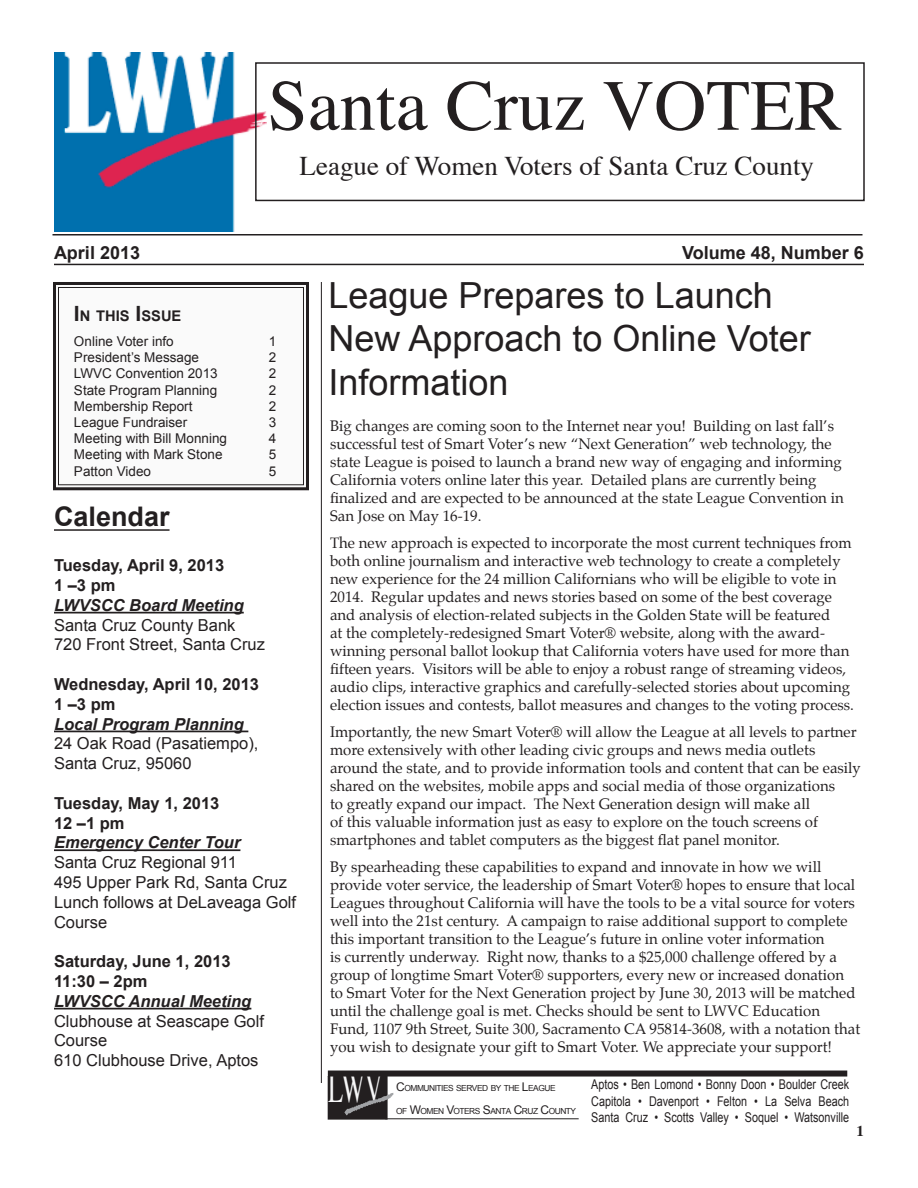
<style>
.page{position:relative;width:918px;height:1188px;background:#fff}
.page>*{position:absolute;margin:0;border:0;box-sizing:border-box;transform-origin:0 0}
.t1{font:72px "Times";color:#231f20}
.t2{font:43.2px "Times";color:#f7f7f8;scale:.57 1}
.Article_Head{font:36px/43.2px "Arial";color:#231f20}
.t3{font:27px "Times";color:#231f20}
.Article_Sub_underlin{font:700 27px "Arial";color:#231f20}
.t4{font:700 18px "Arial";color:#231f20}
.Continued_From_2{font:16.5px/19.8px "Arial";color:#231f20}
.Continued_From_2-2{font:700 16.5px "Arial";color:#231f20}
.Continued_From_2-3{font:italic 700 16.5px "Arial";color:#231f20}
.Body_Text{font:15px/18px "Palatino";color:#231f20}
.Continued_From_2-4{font:15px/18px "Palatino";color:#231f20}
.Body_in_Box{font:700 14.7px "Arial";color:#231f20}
.Body_in_Box-2{font:13.5px "Arial";color:#231f20}
.Body_in_Box-3{font:13.5px/16.5px "Arial";color:#231f20;text-align:justify;scale:.8 1}
.Subhead_Caps{font:8.4px "Arial";letter-spacing:-.055em;color:#231f20}
.s1{font-size:21px}
.s2{font-size:12px}
</style>
<div class="page">
<hr style="left:52px;top:234px;width:810px;height:2px;background:#231f20">
<div style="left:328px;top:1077px;width:59px;height:42px;background:#231f20"></div>
<svg style="left:344px;top:1093px;width:49px;height:22px"></svg>
<hr style="left:385px;top:1118px;width:194px;height:1px;background:#231f20">
<hr style="left:321px;top:282px;width:1px;height:801px;background:#231f20">
<div style="left:328px;top:1071px;width:519px;height:6px;background:#231f20"></div>
<svg style="left:53px;top:282px;width:256px;height:209px"></svg>
<div style="left:58px;top:287px;width:246px;height:198px;border:1px solid #231f20"></div>
<hr style="left:54px;top:529px;width:116px;height:2px;background:#231f20">
<hr style="left:54px;top:612px;width:190px;height:1px;background:#231f20">
<hr style="left:54px;top:731px;width:194px;height:1px;background:#231f20">
<hr style="left:54px;top:849px;width:186px;height:2px;background:#231f20">
<hr style="left:54px;top:1008px;width:197px;height:1px;background:#231f20">
<img style="left:54px;top:52px;width:212px;height:179px">
<hr style="left:54px;top:264px;width:810px;height:1px;background:#231f20">
<div style="left:255px;top:62px;width:610px;height:139px;border:2px solid #231f20"></div>
<p class="t1" style="left:268px;top:38px;width:576px">Santa Cruz VOTER</p>
<p class="t3" style="left:300px;top:140px;width:516px">League of Women Voters of Santa Cruz County</p>
<p class="t4" style="left:54px;top:241px;width:88px">April 2013</p>
<p class="t4" style="left:682px;top:241px;width:183px">Volume 48, Number 6</p>
<p class="Body_in_Box" style="left:74px;top:306px;width:109px"><span class="s1">I</span>n this <span class="s1">I</span>ssue</p>
<p class="Body_in_Box-2" style="left:74px;top:333px;width:101px">Online Voter info</p>
<p class="Body_in_Box-2" style="left:269px;top:333px;width:9px">1</p>
<p class="Body_in_Box-2" style="left:74px;top:349px;width:127px">President’s Message</p>
<p class="Body_in_Box-2" style="left:269px;top:349px;width:9px">2</p>
<p class="Body_in_Box-2" style="left:74px;top:365px;width:145px">LWVC Convention 2013</p>
<p class="Body_in_Box-2" style="left:269px;top:365px;width:9px">2</p>
<p class="Body_in_Box-2" style="left:74px;top:381px;width:145px">State Program Planning</p>
<p class="Body_in_Box-2" style="left:269px;top:381px;width:9px">2</p>
<p class="Body_in_Box-2" style="left:74px;top:397px;width:120px">Membership Report</p>
<p class="Body_in_Box-2" style="left:269px;top:397px;width:9px">2</p>
<p class="Body_in_Box-2" style="left:74px;top:414px;width:115px">League Fundraiser</p>
<p class="Body_in_Box-2" style="left:269px;top:414px;width:9px">3</p>
<p class="Body_in_Box-2" style="left:74px;top:430px;width:155px">Meeting with Bill Monning</p>
<p class="Body_in_Box-2" style="left:269px;top:430px;width:9px">4</p>
<p class="Body_in_Box-2" style="left:74px;top:446px;width:150px">Meeting with Mark Stone</p>
<p class="Body_in_Box-2" style="left:269px;top:446px;width:9px">5</p>
<p class="Body_in_Box-2" style="left:74px;top:462px;width:79px">Patton Video</p>
<p class="Body_in_Box-2" style="left:269px;top:462px;width:9px">5</p>
<p class="Article_Sub_underlin" style="left:54px;top:499px;width:117px">Calendar</p>
<p class="Continued_From_2-2" style="left:54px;top:554px;width:172px">Tuesday, April 9, 2013</p>
<p class="Continued_From_2-2" style="left:54px;top:574px;width:63px">1 –3 pm</p>
<p class="Continued_From_2-3" style="left:54px;top:594px;width:191px">LWVSCC Board Meeting</p>
<p class="Continued_From_2" style="left:54px;top:615px;width:183px">Santa Cruz County Bank</p>
<p class="Continued_From_2" style="left:54px;top:635px;width:212px">720 Front Street, Santa Cruz</p>
<p class="Continued_From_2-2" style="left:54px;top:673px;width:207px">Wednesday, April 10, 2013</p>
<p class="Continued_From_2-2" style="left:54px;top:693px;width:63px">1 –3 pm</p>
<p class="Continued_From_2-3" style="left:54px;top:713px;width:191px">Local Program Planning</p>
<p class="Continued_From_2" style="left:54px;top:734px;width:206px">24 Oak Road (Pasatiempo),</p>
<p class="Continued_From_2" style="left:54px;top:754px;width:139px">Santa Cruz, 95060</p>
<p class="Continued_From_2-2" style="left:54px;top:792px;width:167px">Tuesday, May 1, 2013</p>
<p class="Continued_From_2-2" style="left:54px;top:812px;width:72px">12 –1 pm</p>
<p class="Continued_From_2-3" style="left:54px;top:832px;width:188px">Emergency Center Tour</p>
<p class="Continued_From_2" style="left:54px;top:853px;width:185px">Santa Cruz Regional 911</p>
<p class="Continued_From_2" style="left:54px;top:873px;width:234px">495 Upper Park Rd, Santa Cruz</p>
<p class="Continued_From_2" style="left:54px;top:892px;width:244px">Lunch follows at DeLaveaga Golf<br>Course</p>
<p class="Continued_From_2-2" style="left:54px;top:950px;width:178px">Saturday, June 1, 2013</p>
<p class="Continued_From_2-2" style="left:54px;top:970px;width:95px">11:30 – 2pm</p>
<p class="Continued_From_2-3" style="left:54px;top:990px;width:199px">LWVSCC Annual Meeting</p>
<p class="Continued_From_2" style="left:54px;top:1011px;width:212px">Clubhouse at Seascape Golf<br>Course</p>
<p class="Continued_From_2" style="left:54px;top:1051px;width:206px">610 Clubhouse Drive, Aptos</p>
<p class="Article_Head" style="left:328px;top:274px;width:484px">League Prepares to Launch<br>New Approach to Online Voter<br>Information</p>
<p class="Continued_From_2-4" style="left:330px;top:417px;width:515px">Big changes are coming soon to the Internet near you! Building on last fall’s successful test of Smart Voter’s new “Next Generation” web technology, the state League is poised to launch a brand new way of engaging and informing California voters online later this year. Detailed plans are currently being finalized and are expected to be announced at the state League Convention in San Jose on May 16-19.</p>
<p class="Body_Text" style="left:330px;top:534px;width:526px">The new approach is expected to incorporate the most current techniques from both online journalism and interactive web technology to create a completely new experience for the 24 million Californians who will be eligible to vote in 2014. Regular updates and news stories based on some of the best coverage and analysis of election-related subjects in the Golden State will be featured<br>at the completely-redesigned Smart Voter® website, along with the award&shy;winning personal ballot lookup that California voters have used for more than fifteen years. Visitors will be able to enjoy a robust range of streaming videos, audio clips, interactive graphics and carefully-selected stories about upcoming election issues and contests, ballot measures and changes to the voting process.</p>
<p class="Body_Text" style="left:330px;top:723px;width:533px">Importantly, the new Smart Voter® will allow the League at all levels to partner more extensively with other leading civic groups and news media outlets around the state, and to provide information tools and content that can be easily shared on the websites, mobile apps and social media of those organizations<br>to greatly expand our impact. The Next Generation design will make all<br>of this valuable information just as easy to explore on the touch screens of smartphones and tablet computers as the biggest flat panel monitor.</p>
<p class="Body_Text" style="left:330px;top:858px;width:532px">By spearheading these capabilities to expand and innovate in how we will provide voter service, the leadership of Smart Voter® hopes to ensure that local Leagues throughout California will have the tools to be a vital source for voters well into the 21st century. A campaign to raise additional support to complete this important transition to the League’s future in online voter information<br>is currently underway. Right now, thanks to a $25,000 challenge offered by a group of longtime Smart Voter® supporters, every new or increased donation to Smart Voter for the Next Generation project by June 30, 2013 will be matched until the challenge goal is met. Checks should be sent to LWVC Education Fund, 1107 9th Street, Suite 300, Sacramento CA 95814-3608, with a notation that you wish to designate your gift to Smart Voter. We appreciate your support!</p>
<p class="t2" style="left:328px;top:1047px;width:97px">LWV</p>
<p class="Subhead_Caps" style="left:396px;top:1082px;width:161px"><span class="s2">C</span>ommunities served by the <span class="s2">L</span>eague</p>
<p class="Subhead_Caps" style="left:396px;top:1105px;width:181px">of <span class="s2">W</span>omen <span class="s2">V</span>oters <span class="s2">S</span>anta <span class="s2">C</span>ruz <span class="s2">C</span>ounty</p>
<p class="Body_in_Box-3" style="left:591px;top:1077px;width:324px">Aptos • Ben Lomond • Bonny Doon • Boulder Creek Capitola • Davenport • Felton • La Selva Beach Santa Cruz • Scotts Valley • Soquel • Watsonville</p>
</div>
